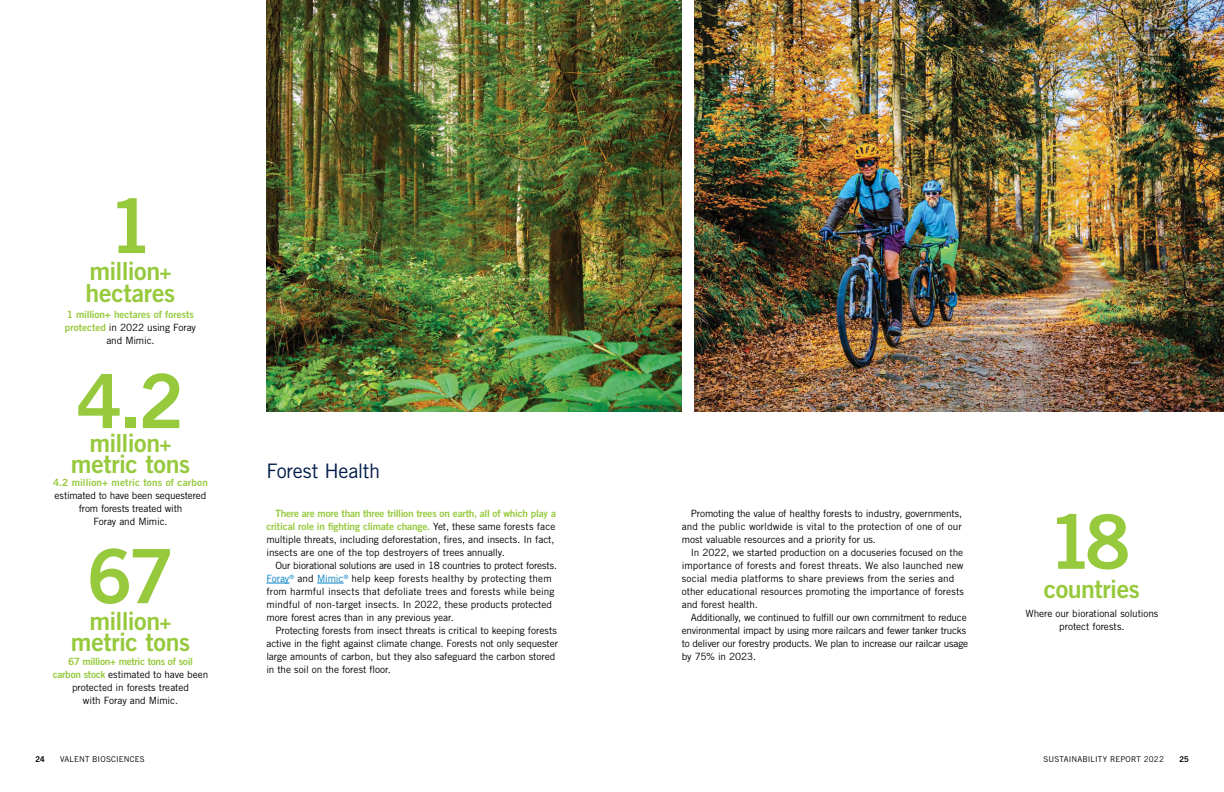
<style>
.page{position:relative;width:1224px;height:792px;background:#fff}
.page>*{position:absolute;margin:0;border:0;box-sizing:border-box;transform-origin:0 0}
.t1{font:75px "Trade Gothic LT Std Bd 2";color:#97c93d}
.t2{font:25px/21px "Trade Gothic LT Std Bd 2";letter-spacing:-.02em;color:#97c93d;text-align:center}
.t3{font:20px "Trade Gothic LT Std";letter-spacing:-.02em;color:#001b49}
.t4{font:10px/13px "Trade Gothic LT Std";letter-spacing:-.01em;color:#000}
.t5{font:10px/13px "Trade Gothic LT Std Bd 2";letter-spacing:-.015em;color:#97c93d;text-align:right}
.t6{font:10px "Trade Gothic LT Std Bd 2";letter-spacing:.015em;color:#97c93d}
.t7{font:8px "Trade Gothic LT Std";letter-spacing:.015em;color:#000}
.t8{font:700 8px "Trade Gothic Next LT Pro";color:#000}
.s1{font-size:20px}
.s2{font-family:"Trade Gothic LT Std Bd 2";color:#97c93d}
.s3{font-family:"Trade Gothic LT Std";color:#000}
.s4{color:#007fc4}
</style>
<div class="page">
<svg style="left:266px;top:583px;width:24px;height:1px"></svg>
<svg style="left:317px;top:583px;width:27px;height:1px"></svg>
<img style="left:266px;top:0;width:416px;height:412px">
<img style="left:694px;top:0;width:530px;height:412px">
<h1 class="t1" style="left:108px;top:180px;width:47px">1</h1>
<h2 class="t2" style="left:86px;top:260px;width:91px;line-height:22px;text-align:left">million<span class="s1">+ </span>hectares</h2>
<p class="t5" style="left:67px;top:307px;width:129px">1 million+ hectares of forests</p>
<p class="t4" style="left:65px;top:320px;width:133px;text-align:center"><span class="s2">protected</span> in 2022 using Foray and Mimic.</p>
<h1 class="t1" style="left:77px;top:355px;width:109px">4.2</h1>
<h2 class="t2" style="left:71px;top:432px;width:121px">million<span class="s1">+ </span>metric tons</h2>
<p class="t6" style="left:53px;top:476px;width:156px">4.2 million+ metric tons of carbon</p>
<p class="t4" style="left:55px;top:489px;width:153px;text-align:center">estimated to have been sequestered from forests treated with<br>Foray and Mimic.</p>
<h1 class="t1" style="left:87px;top:530px;width:89px">67</h1>
<h2 class="t2" style="left:71px;top:610px;width:121px">million<span class="s1">+ </span>metric tons</h2>
<p class="t5" style="left:68px;top:655px;width:126px">67 million+ metric tons of soil</p>
<p class="t4" style="left:53px;top:668px;width:157px;text-align:center"><span class="s2">carbon stock</span> estimated to have been protected in forests treated<br>with Foray and Mimic.</p>
<h3 class="t3" style="left:266px;top:459px;width:115px">Forest Health</h3>
<p class="t5" style="left:266px;top:507px;width:291px">There are more than three trillion trees on earth, all of which play a critical role in fighting climate change. <span class="s3">Yet, these same forests face</span></p>
<p class="t4" style="left:266px;top:533px;width:290px">multiple threats, including deforestation, fires, and insects. In fact, insects are one of the top destroyers of trees annually.</p>
<p class="t4" style="left:266px;top:559px;width:292px;text-indent:9px">Our biorational solutions are used in 18 countries to protect forests.<br><span class="s4">Foray</span><sup>®</sup> and <span class="s4">Mimic</span><sup>®</sup> help keep forests healthy by protecting them from harmful insects that defoliate trees and forests while being mindful of non-target insects. In 2022, these products protected more forest acres than in any previous year.</p>
<p class="t4" style="left:266px;top:624px;width:293px;text-indent:9px">Protecting forests from insect threats is critical to keeping forests active in the fight against climate change. Forests not only sequester large amounts of carbon, but they also safeguard the carbon stored in the soil on the forest floor.</p>
<p class="t4" style="left:682px;top:507px;width:282px;text-align:justify;text-indent:9px">Promoting the value of healthy forests to industry, governments, and the public worldwide is vital to the protection of one of our most valuable resources and a priority for us.</p>
<p class="t4" style="left:682px;top:546px;width:284px;text-indent:9px">In 2022, we started production on a docuseries focused on the importance of forests and forest threats. We also launched new social media platforms to share previews from the series and other educational resources promoting the importance of forests and forest health.</p>
<p class="t4" style="left:682px;top:611px;width:288px;text-indent:9px">Additionally, we continued to fulfill our own commitment to reduce environmental impact by using more railcars and fewer tanker trucks to deliver our forestry products. We plan to increase our railcar usage by 75% in 2023.</p>
<p class="t4" style="left:1025px;top:606px;width:134px;text-align:center">Where our biorational solutions protect forests.</p>
<h1 class="t1" style="left:1047px;top:496px;width:85px">18</h1>
<h2 class="t2" style="left:1044px;top:578px;width:98px">countries</h2>
<p class="t8" style="left:35px;top:753px;width:11px">24</p>
<p class="t7" style="left:60px;top:754px;width:86px">VALENT BIOSCIENCES</p>
<p class="t7" style="left:1044px;top:754px;width:122px">SUSTAINABILITY REPORT 2022</p>
<p class="t8" style="left:1179px;top:753px;width:11px">25</p>
</div>
